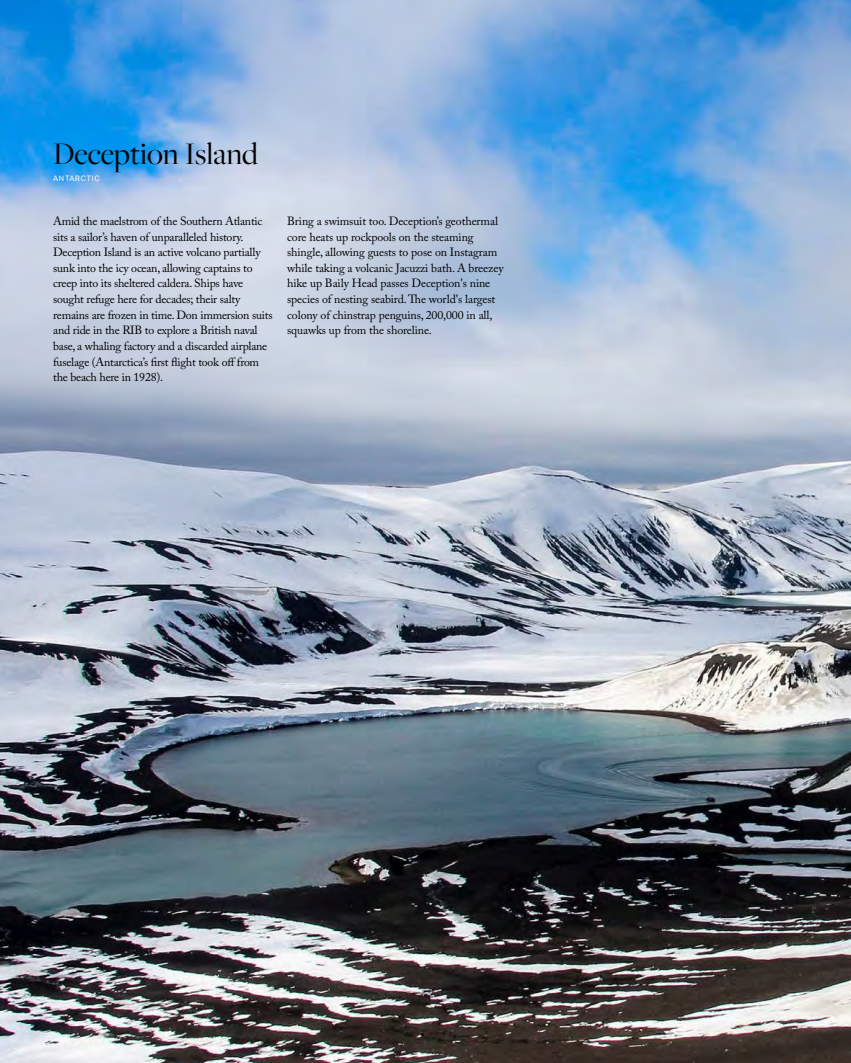
<style>
.page{position:relative;width:851px;height:1063px;background:#fff}
.page>*{position:absolute;margin:0;border:0;box-sizing:border-box;transform-origin:0 0}
.t1{font:32.5px "Freight Big Pro";color:#000}
.t2{font:11.88px/15.6px "Adobe Caslon Pro";letter-spacing:-.02em;color:#000}
.t3{font:7.5px "Aktiv Grotesk";letter-spacing:.1em;color:#fff}
</style>
<div class="page">
<img style="left:0;top:0;width:850px;height:1063px">
<h1 class="t1" style="left:53px;top:132px;width:206px">Deception Island</h1>
<p class="t3" style="left:53px;top:174px;width:48px">ANTARCTIC</p>
<p class="t2" style="left:53px;top:213px;width:221px">Amid the maelstrom of the Southern Atlantic sits a sailor’s haven of unparalleled history.<br>Deception Island is an active volcano partially sunk into the icy ocean, allowing captains to creep into its sheltered caldera. Ships have sought refuge here for decades; their salty remains are frozen in time. Don immersion suits and ride in the RIB to explore a British naval base, a whaling factory and a discarded airplane fuselage (Antarctica’s first flight took off from the beach here in 1928).</p>
<p class="t2" style="left:287px;top:213px;width:218px">Bring a swimsuit too. Deception’s geothermal core heats up rockpools on the steaming shingle, allowing guests to pose on Instagram while taking a volcanic Jacuzzi bath. A breezey hike up Baily Head passes Deception's nine species of nesting seabird. The world's largest colony of chinstrap penguins, 200,000 in all, squawks up from the shoreline.</p>
</div>
